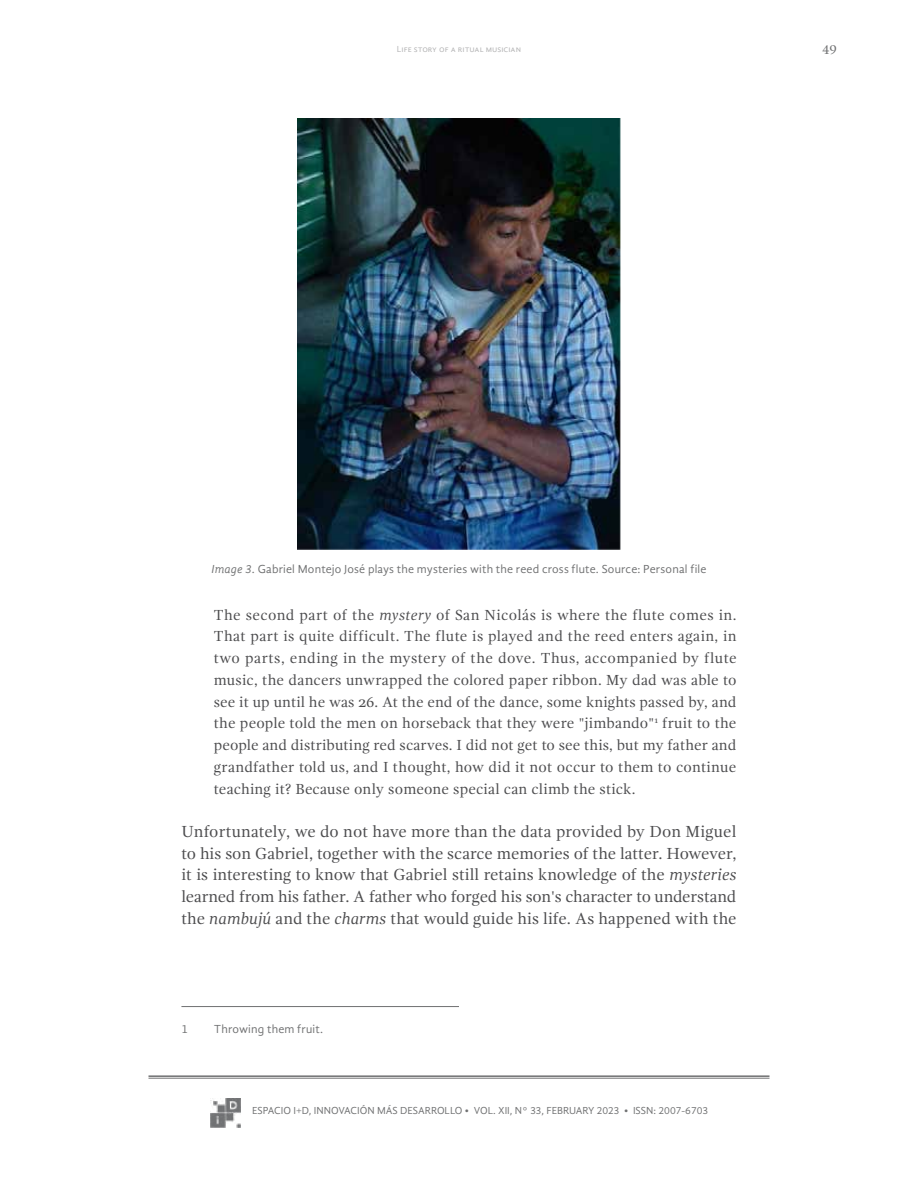
<style>
.page{position:relative;width:918px;height:1188px;background:#fff}
.page>*{position:absolute;margin:0;border:0;box-sizing:border-box;transform-origin:0 0}
.t1{font:16.5px/21.8px "Gandhi Serif";letter-spacing:-.005em;color:#4b4b4d;text-align:justify}
.t2{font:15px/21.8px "Gandhi Serif";letter-spacing:.005em;color:#4b4b4d;text-align:justify}
.t3{font:13.5px "Gandhi Serif";color:#707172}
.t4{font:12px "Gandhi Sans";letter-spacing:.015em;color:#707172}
.t5{font:10.5px "Gandhi Sans";color:#707172}
.t6{font:9px "Gandhi Sans";color:#b4b4b5}
.s1{font-style:italic}
</style>
<div class="page">
<hr style="left:148px;top:1075px;width:622px;height:2px;background:#707172">
<hr style="left:148px;top:1078px;width:622px;height:1px;background:#707172">
<img style="left:211px;top:1098px;width:29px;height:29px">
<img style="left:298px;top:119px;width:322px;height:430px">
<hr style="left:181px;top:1006px;width:278px;height:1px;background:#707172">
<p class="t6" style="left:397px;top:44px;width:126px">Life story of a ritual musician</p>
<p class="t3" style="left:822px;top:42px;width:16px">49</p>
<p class="t4" style="left:212px;top:562px;width:496px"><span class="s1">Image 3.</span> Gabriel Montejo José plays the mysteries with the reed cross flute. Source: Personal file</p>
<p class="t2" style="left:214px;top:604px;width:524px">The second part of the <span class="s1">mystery</span> of San Nicolás is where the flute comes in.<br>That part is quite difficult. The flute is played and the reed enters again, in two parts, ending in the mystery of the dove. Thus, accompanied by flute music, the dancers unwrapped the colored paper ribbon. My dad was able to see it up until he was 26. At the end of the dance, some knights passed by, and the people told the men on horseback that they were "jimbando"<sup>1</sup> fruit to the people and distributing red scarves. I did not get to see this, but my father and grandfather told us, and I thought, how did it not occur to them to continue teaching it? Because only someone special can climb the stick.</p>
<p class="t1" style="left:181px;top:821px;width:557px">Unfortunately, we do not have more than the data provided by Don Miguel to his son Gabriel, together with the scarce memories of the latter. However, it is interesting to know that Gabriel still retains knowledge of the <span class="s1">mysteries </span>learned from his father. A father who forged his son's character to understand the <span class="s1">nambujú</span> and the <span class="s1">charms</span> that would guide his life. As happened with the</p>
<p class="t4" style="left:181px;top:1022px;width:8px">1</p>
<p class="t4" style="left:214px;top:1022px;width:111px">Throwing them fruit.</p>
<p class="t5" style="left:252px;top:1105px;width:458px">ESPACIO I+D, INNOVACIÓN MÁS DESARROLLO • VOL. XII, N° 33, FEBRUARY 2023 • ISSN: 2007-6703</p>
</div>
